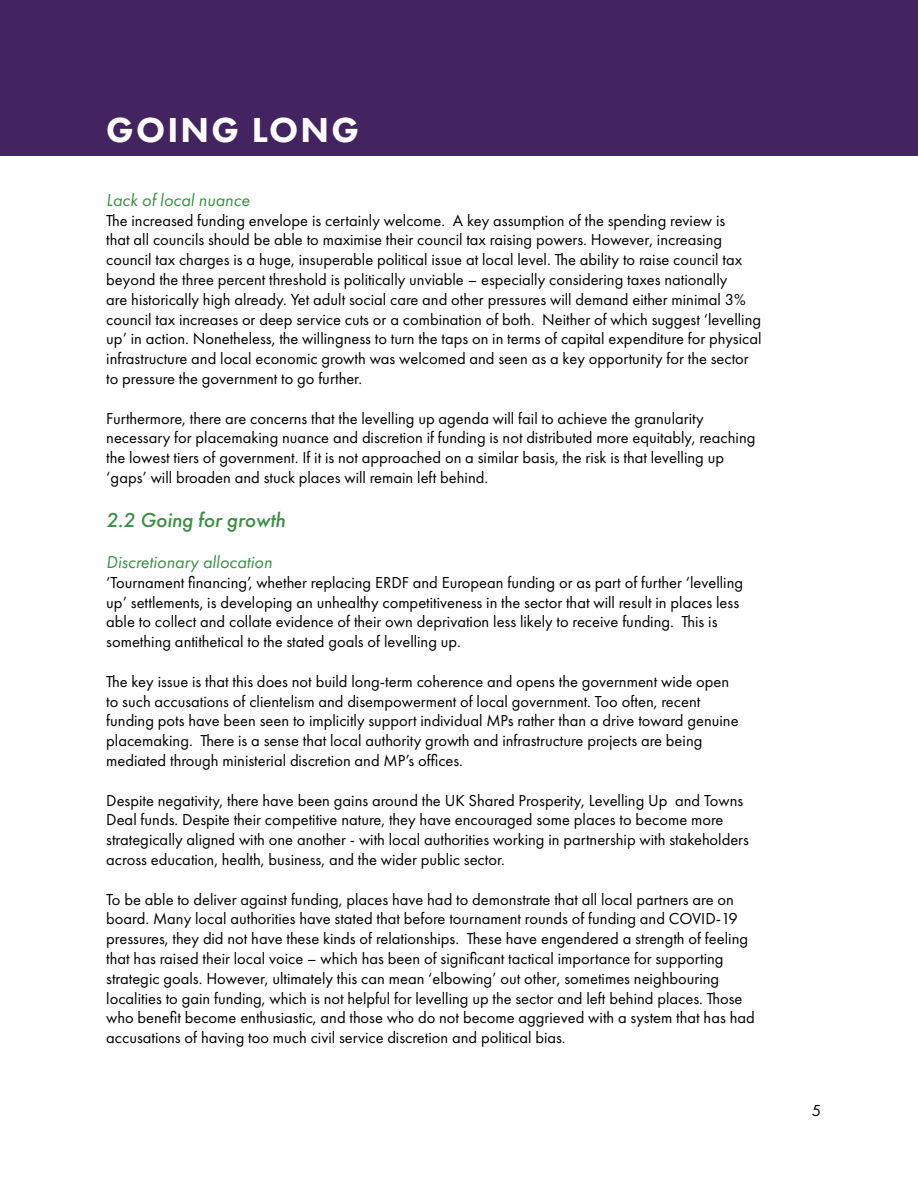
<style>
.page{position:relative;width:918px;height:1188px;background:#fff}
.page>*{position:absolute;margin:0;border:0;box-sizing:border-box;transform-origin:0 0}
.t1{font:800 36px "Futura PT";letter-spacing:.06em;color:#fefefe}
.t2{font:italic 500 21px "Futura PT";color:#3b9043}
.t3{font:italic 18px "Futura PT";color:#3b9043}
.t4{font:16.5px/19.8px "Futura PT";color:#000}
</style>
<div class="page">
<div style="left:0;top:0;width:918px;height:156px;background:#442361"></div>
<h1 class="t1" style="left:106px;top:107px;width:254px">GOING LONG</h1>
<p class="t3" style="left:106px;top:189px;width:145px">Lack of local nuance</p>
<p class="t4" style="left:106px;top:210px;width:657px">The increased funding envelope is certainly welcome. A key assumption of the spending review is<br>that all councils should be able to maximise their council tax raising powers. However, increasing council tax charges is a huge, insuperable political issue at local level. The ability to raise council tax beyond the three percent threshold is politically unviable – especially considering taxes nationally<br>are historically high already. Yet adult social care and other pressures will demand either minimal 3% council tax increases or deep service cuts or a combination of both. Neither of which suggest ‘levelling up’ in action. Nonetheless, the willingness to turn the taps on in terms of capital expenditure for physical infrastructure and local economic growth was welcomed and seen as a key opportunity for the sector to pressure the government to go further.</p>
<p class="t4" style="left:106px;top:408px;width:651px">Furthermore, there are concerns that the levelling up agenda will fail to achieve the granularity necessary for placemaking nuance and discretion if funding is not distributed more equitably, reaching the lowest tiers of government. If it is not approached on a similar basis, the risk is that levelling up ‘gaps’ will broaden and stuck places will remain left behind.</p>
<p class="t2" style="left:106px;top:507px;width:181px">2.2 Going for growth</p>
<p class="t3" style="left:106px;top:551px;width:167px">Discretionary allocation</p>
<p class="t4" style="left:106px;top:572px;width:638px">‘Tournament financing’, whether replacing ERDF and European funding or as part of further ‘levelling up’ settlements, is developing an unhealthy competitiveness in the sector that will result in places less able to collect and collate evidence of their own deprivation less likely to receive funding. This is something antithetical to the stated goals of levelling up.</p>
<p class="t4" style="left:106px;top:671px;width:634px">The key issue is that this does not build long-term coherence and opens the government wide open to such accusations of clientelism and disempowerment of local government. Too often, recent funding pots have been seen to implicitly support individual MPs rather than a drive toward genuine placemaking. There is a sense that local authority growth and infrastructure projects are being mediated through ministerial discretion and MP’s offices.</p>
<p class="t4" style="left:106px;top:790px;width:644px">Despite negativity, there have been gains around the UK Shared Prosperity, Levelling Up and Towns Deal funds. Despite their competitive nature, they have encouraged some places to become more strategically aligned with one another - with local authorities working in partnership with stakeholders across education, health, business, and the wider public sector.</p>
<p class="t4" style="left:106px;top:889px;width:650px">To be able to deliver against funding, places have had to demonstrate that all local partners are on board. Many local authorities have stated that before tournament rounds of funding and COVID-19 pressures, they did not have these kinds of relationships. These have engendered a strength of feeling that has raised their local voice – which has been of significant tactical importance for supporting strategic goals. However, ultimately this can mean ‘elbowing’ out other, sometimes neighbouring localities to gain funding, which is not helpful for levelling up the sector and left behind places. Those who benefit become enthusiastic, and those who do not become aggrieved with a system that has had accusations of having too much civil service discretion and political bias.</p>
<p class="t4" style="left:812px;top:1100px;width:11px">5</p>
</div>
